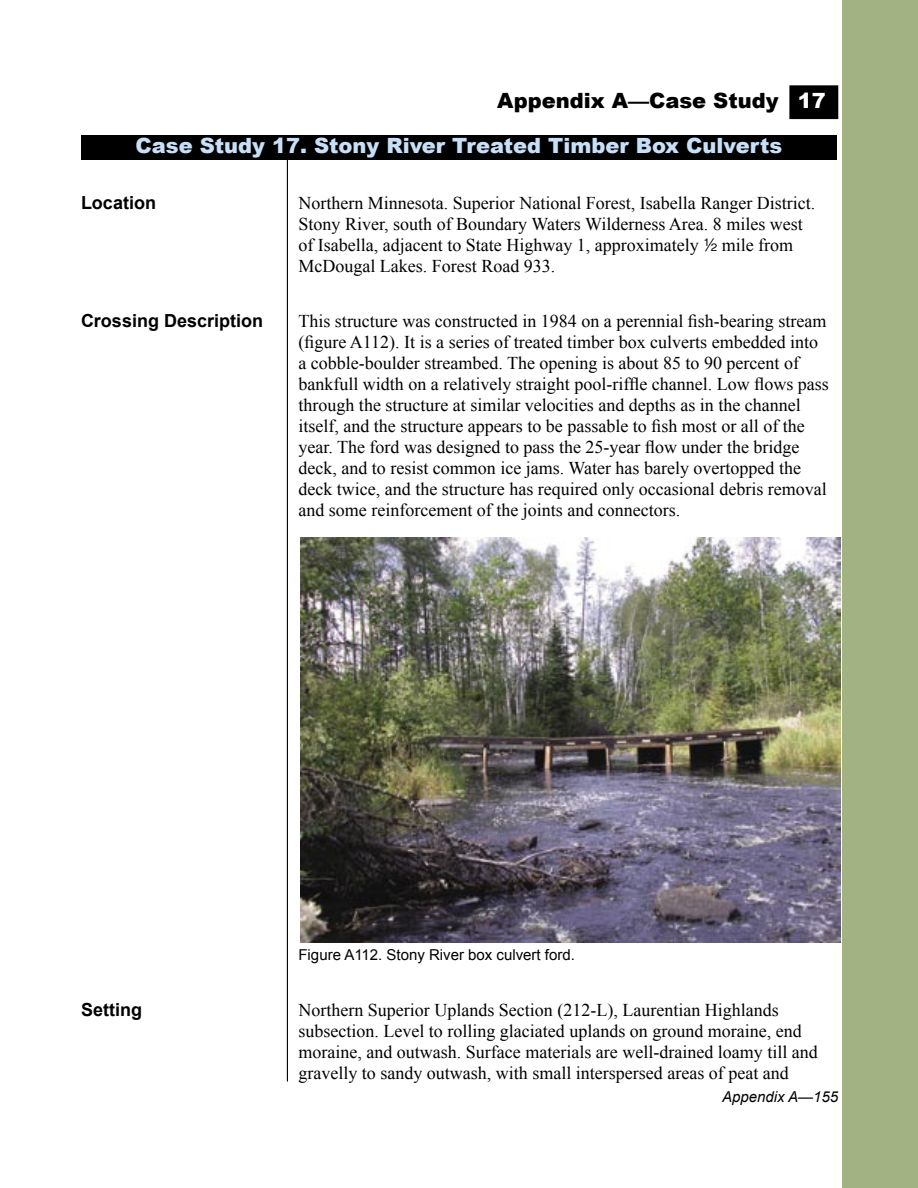
<style>
.page{position:relative;width:918px;height:1188px;background:#fff}
.page>*{position:absolute;margin:0;border:0;box-sizing:border-box;transform-origin:0 0}
.indent{font:900 21px "Arial";color:#c8e0f7}
.t1{font:900 21px "Arial";color:#000}
.t2{font:900 21px "Arial";color:#fff}
.indent-2{font:18px/21px "Times New Roman";color:#000}
.indent-3{font:700 18px "Arial";color:#000}
.indent-4{font:15px "Arial";color:#000}
.t3{font:italic 15px "Arial";color:#000}
.s1{font-family:"Sans Fractions Plain"}
</style>
<div class="page">
<hr style="left:287px;top:135px;width:1px;height:947px;background:#000">
<div style="left:790px;top:86px;width:48px;height:32px;background:#000"></div>
<div style="left:789px;top:85px;width:49px;height:34px;border:2px solid #000"></div>
<div style="left:843px;top:0;width:75px;height:1188px;background:#a3b282"></div>
<div style="left:81px;top:135px;width:756px;height:24px;background:#000"></div>
<img style="left:300px;top:537px;width:540px;height:405px">
<p class="t2" style="left:798px;top:89px;width:30px">17</p>
<p class="t1" style="left:497px;top:89px;width:283px">Appendix A—Case Study</p>
<p class="indent" style="left:136px;top:134px;width:648px">Case Study 17. Stony River Treated Timber Box Culverts</p>
<p class="indent-3" style="left:81px;top:192px;width:77px">Location</p>
<p class="indent-2" style="left:298px;top:192px;width:518px">Northern Minnesota. Superior National Forest, Isabella Ranger District.<br>Stony River, south of Boundary Waters Wilderness Area. 8 miles west of Isabella, adjacent to State Highway 1, approximately <span class="s1">2</span> mile from McDougal Lakes. Forest Road 933.</p>
<p class="indent-3" style="left:81px;top:311px;width:184px">Crossing Description</p>
<p class="indent-2" style="left:298px;top:310px;width:532px">This structure was constructed in 1984 on a perennial fish-bearing stream (figure A112). It is a series of treated timber box culverts embedded into a cobble-boulder streambed. The opening is about 85 to 90 percent of bankfull width on a relatively straight pool-riffle channel. Low flows pass through the structure at similar velocities and depths as in the channel itself, and the structure appears to be passable to fish most or all of the year. The ford was designed to pass the 25-year flow under the bridge deck, and to resist common ice jams. Water has barely overtopped the deck twice, and the structure has required only occasional debris removal and some reinforcement of the joints and connectors.</p>
<p class="indent-4" style="left:298px;top:946px;width:278px">Figure A112. Stony River box culvert ford.</p>
<p class="indent-3" style="left:81px;top:999px;width:63px">Setting</p>
<p class="indent-2" style="left:298px;top:999px;width:521px">Northern Superior Uplands Section (212-L), Laurentian Highlands subsection. Level to rolling glaciated uplands on ground moraine, end moraine, and outwash. Surface materials are well-drained loamy till and gravelly to sandy outwash, with small interspersed areas of peat and</p>
<p class="t3" style="left:722px;top:1088px;width:118px">Appendix A—155</p>
</div>
